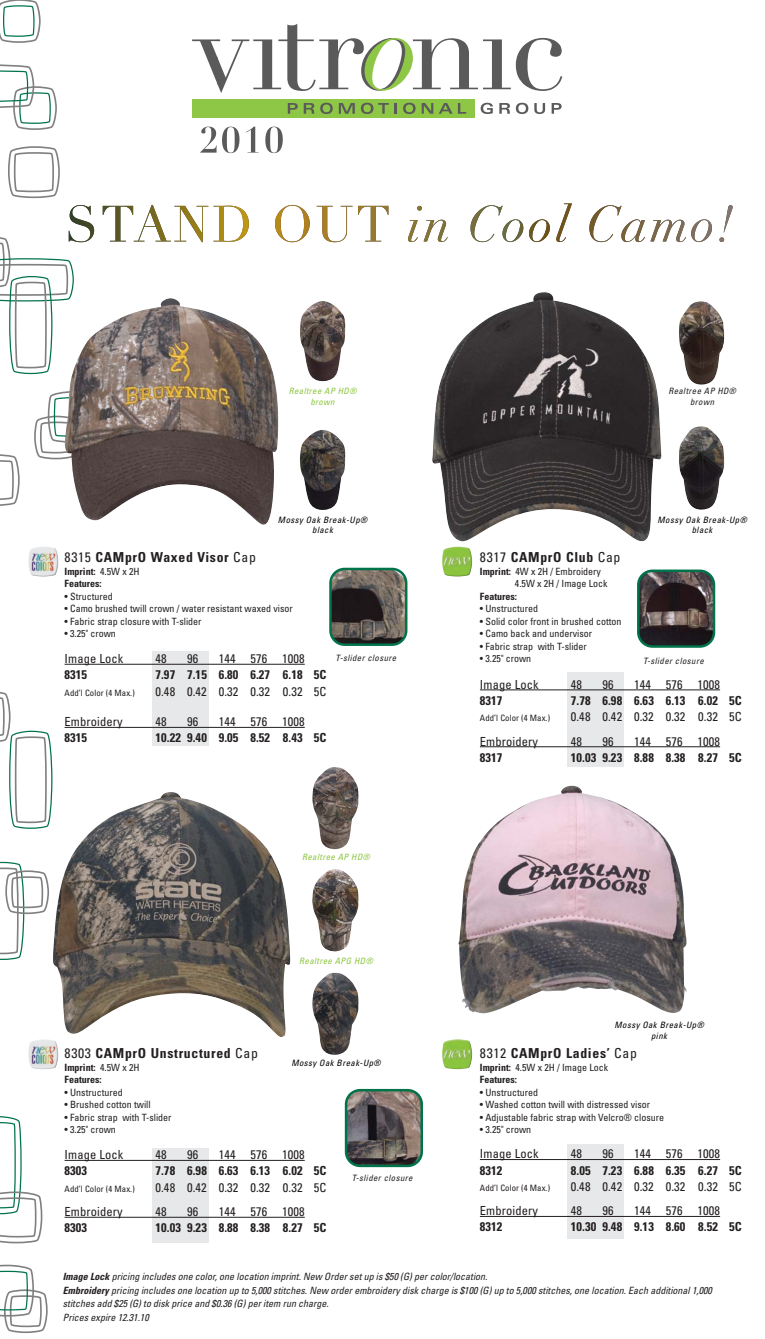
<style>
.page{position:relative;width:765px;height:1339px;background:#fff}
.page>*{position:absolute;margin:0;border:0;box-sizing:border-box;transform-origin:0 0}
.t1{font:700 condensed 13.75px "Univers";letter-spacing:.05em;color:#231f20}
.t2{font:condensed 12.5px "Univers";letter-spacing:.01em;color:#231f20}
.t3{font:700 condensed 12.5px "Univers";letter-spacing:.01em;color:#231f20}
.t4{font:condensed 10px/12.5px "Univers";color:#231f20}
.t5{font:italic condensed 10px/13.8px "Univers";color:#231f20}
.t6{font:700 condensed 10px/12.5px "Univers";color:#231f20}
.t7{font:italic condensed 8.75px/10.5px "Univers";letter-spacing:.05em;color:#000;text-align:center}
.t8{font:condensed 8.75px "Univers";letter-spacing:.01em;color:#231f20}
.t9{font:italic condensed 8.75px/10.5px "Univers";letter-spacing:.05em;color:#231f20;text-align:center}
.t10{font:italic condensed 8.75px/10.5px "Univers";letter-spacing:.05em;color:#8cc63f;text-align:center}
.s1{font-weight:400}
.s2{font-weight:700}
</style>
<div class="page">
<img style="left:53px;top:792px;width:237px;height:245px">
<div style="left:568px;top:672px;width:56px;height:95px;background:#e7e8e9"></div>
<div style="left:568px;top:1144px;width:56px;height:94px;background:#e7e8e9"></div>
<div style="left:152px;top:651px;width:57px;height:95px;background:#e7e8e9"></div>
<div style="left:152px;top:1148px;width:57px;height:94px;background:#e7e8e9"></div>
<svg style="left:0;top:1264px;width:48px;height:70px"></svg>
<svg style="left:34px;top:391px;width:30px;height:69px"></svg>
<svg style="left:0;top:861px;width:49px;height:99px"></svg>
<svg style="left:0;top:454px;width:20px;height:52px"></svg>
<svg style="left:0;top:692px;width:53px;height:137px"></svg>
<svg style="left:0;top:1116px;width:43px;height:128px"></svg>
<svg style="left:0;top:0;width:733px;height:375px"></svg>
<hr style="left:65px;top:664px;width:240px;height:1px;background:#231f20">
<hr style="left:65px;top:727px;width:240px;height:1px;background:#231f20">
<hr style="left:480px;top:689px;width:240px;height:1px;background:#231f20">
<hr style="left:480px;top:746px;width:240px;height:1px;background:#231f20">
<hr style="left:65px;top:1160px;width:240px;height:1px;background:#231f20">
<hr style="left:65px;top:1217px;width:240px;height:1px;background:#231f20">
<hr style="left:480px;top:1159px;width:240px;height:1px;background:#231f20">
<hr style="left:480px;top:1216px;width:240px;height:1px;background:#231f20">
<img style="left:64px;top:298px;width:216px;height:227px">
<img style="left:300px;top:301px;width:46px;height:80px">
<img style="left:300px;top:430px;width:46px;height:80px">
<img style="left:432px;top:292px;width:230px;height:250px">
<img style="left:679px;top:301px;width:45px;height:84px">
<img style="left:679px;top:426px;width:45px;height:84px">
<img style="left:640px;top:572px;width:72px;height:73px">
<div style="left:637px;top:569px;width:78px;height:79px;border:2px solid #00734a;border-radius:14px"></div>
<img style="left:332px;top:569px;width:74px;height:76px">
<div style="left:329px;top:568px;width:78px;height:78px;border:2px solid #00734a;border-radius:14px"></div>
<img style="left:312px;top:767px;width:46px;height:82px">
<img style="left:312px;top:869px;width:46px;height:82px">
<img style="left:312px;top:973px;width:46px;height:82px">
<img style="left:346px;top:1090px;width:76px;height:76px">
<div style="left:345px;top:1089px;width:78px;height:78px;border:2px solid #00734a;border-radius:14px"></div>
<img style="left:458px;top:786px;width:229px;height:228px">
<img style="left:442px;top:1039px;width:30px;height:30px">
<img style="left:442px;top:547px;width:30px;height:29px">
<img style="left:28px;top:547px;width:30px;height:29px">
<img style="left:28px;top:1039px;width:30px;height:30px">
<p class="t10" style="left:289px;top:386px;width:69px">Realtree AP HD® brown</p>
<p class="t7" style="left:278px;top:514px;width:91px">Mossy Oak Break-Up® black</p>
<h1 class="t1" style="left:65px;top:549px;width:193px"><span class="s1">8315</span> CAMprO Waxed Visor <span class="s1">Cap</span></h1>
<p class="t6" style="left:65px;top:565px;width:76px">Imprint: <span class="s1">4.5W x 2H<br></span>Features:</p>
<p class="t4" style="left:65px;top:589px;width:50px">• Structured</p>
<p class="t4" style="left:65px;top:602px;width:230px">• Camo brushed twill crown / water resistant waxed visor</p>
<p class="t4" style="left:65px;top:614px;width:138px">• Fabric strap closure with T-slider</p>
<p class="t4" style="left:65px;top:627px;width:53px">• 3.25" crown</p>
<p class="t2" style="left:65px;top:651px;width:60px">Image Lock</p>
<p class="t2" style="left:155px;top:651px;width:13px">48</p>
<p class="t2" style="left:187px;top:651px;width:13px">96</p>
<p class="t2" style="left:219px;top:651px;width:87px">144 576 1008</p>
<p class="t3" style="left:65px;top:667px;width:24px">8315</p>
<p class="t3" style="left:155px;top:667px;width:172px">7.97 7.15 6.80 6.27 6.18 5C</p>
<p class="t8" style="left:65px;top:687px;width:72px">Add’l Color (4 Max.)</p>
<p class="t2" style="left:155px;top:683px;width:172px">0.48 0.42 0.32 0.32 0.32 5C</p>
<p class="t2" style="left:65px;top:714px;width:60px">Embroidery</p>
<p class="t2" style="left:155px;top:714px;width:13px">48</p>
<p class="t2" style="left:187px;top:714px;width:13px">96</p>
<p class="t2" style="left:219px;top:714px;width:87px">144 576 1008</p>
<p class="t3" style="left:65px;top:730px;width:24px">8315</p>
<p class="t3" style="left:155px;top:730px;width:172px">10.22 9.40 9.05 8.52 8.43 5C</p>
<p class="t9" style="left:336px;top:652px;width:62px">T-slider closure</p>
<p class="t10" style="left:302px;top:852px;width:69px">Realtree AP HD®</p>
<p class="t10" style="left:299px;top:955px;width:75px">Realtree APG HD®</p>
<h1 class="t1" style="left:65px;top:1045px;width:195px"><span class="s1">8303</span> CAMprO Unstructured <span class="s1">Cap</span></h1>
<p class="t6" style="left:65px;top:1061px;width:76px">Imprint: <span class="s1">4.5W x 2H<br></span>Features:</p>
<p class="t4" style="left:65px;top:1086px;width:60px">• Unstructured</p>
<p class="t4" style="left:65px;top:1098px;width:88px">• Brushed cotton twill</p>
<p class="t4" style="left:65px;top:1111px;width:108px">• Fabric strap with T-slider</p>
<p class="t4" style="left:65px;top:1123px;width:53px">• 3.25" crown</p>
<p class="t2" style="left:65px;top:1147px;width:60px">Image Lock</p>
<p class="t2" style="left:155px;top:1147px;width:13px">48</p>
<p class="t2" style="left:187px;top:1147px;width:13px">96</p>
<p class="t2" style="left:219px;top:1147px;width:87px">144 576 1008</p>
<p class="t3" style="left:65px;top:1163px;width:24px">8303</p>
<p class="t3" style="left:155px;top:1163px;width:172px">7.78 6.98 6.63 6.13 6.02 5C</p>
<p class="t8" style="left:65px;top:1183px;width:72px">Add’l Color (4 Max.)</p>
<p class="t2" style="left:155px;top:1179px;width:172px">0.48 0.42 0.32 0.32 0.32 5C</p>
<p class="t2" style="left:65px;top:1203px;width:60px">Embroidery</p>
<p class="t2" style="left:155px;top:1203px;width:13px">48</p>
<p class="t2" style="left:187px;top:1203px;width:13px">96</p>
<p class="t2" style="left:219px;top:1203px;width:87px">144 576 1008</p>
<p class="t3" style="left:65px;top:1220px;width:24px">8303</p>
<p class="t3" style="left:155px;top:1220px;width:172px">10.03 9.23 8.88 8.38 8.27 5C</p>
<p class="t7" style="left:291px;top:1057px;width:91px">Mossy Oak Break-Up®</p>
<p class="t9" style="left:352px;top:1172px;width:62px">T-slider closure</p>
<p class="t9" style="left:668px;top:386px;width:69px">Realtree AP HD® brown</p>
<p class="t7" style="left:658px;top:514px;width:91px">Mossy Oak Break-Up® black</p>
<h1 class="t1" style="left:480px;top:549px;width:142px"><span class="s1">8317</span> CAMprO Club <span class="s1">Cap</span></h1>
<p class="t4" style="left:515px;top:564px;width:94px;text-indent:-35px"><span class="s2">Imprint:</span> 4W x 2H / Embroidery<br>4.5W x 2H / Image Lock</p>
<p class="t6" style="left:480px;top:590px;width:39px">Features:</p>
<p class="t4" style="left:480px;top:602px;width:60px">• Unstructured</p>
<p class="t4" style="left:480px;top:614px;width:143px">• Solid color front in brushed cotton</p>
<p class="t4" style="left:480px;top:627px;width:114px">• Camo back and undervisor</p>
<p class="t4" style="left:480px;top:639px;width:108px">• Fabric strap with T-slider</p>
<p class="t4" style="left:480px;top:652px;width:53px">• 3.25" crown</p>
<p class="t2" style="left:480px;top:676px;width:60px">Image Lock</p>
<p class="t2" style="left:571px;top:676px;width:13px">48</p>
<p class="t2" style="left:602px;top:676px;width:13px">96</p>
<p class="t2" style="left:634px;top:676px;width:87px">144 576 1008</p>
<p class="t3" style="left:480px;top:693px;width:24px">8317</p>
<p class="t3" style="left:571px;top:693px;width:172px">7.78 6.98 6.63 6.13 6.02 5C</p>
<p class="t8" style="left:480px;top:712px;width:72px">Add’l Color (4 Max.)</p>
<p class="t2" style="left:571px;top:709px;width:172px">0.48 0.42 0.32 0.32 0.32 5C</p>
<p class="t2" style="left:480px;top:733px;width:60px">Embroidery</p>
<p class="t2" style="left:571px;top:733px;width:13px">48</p>
<p class="t2" style="left:602px;top:733px;width:13px">96</p>
<p class="t2" style="left:634px;top:733px;width:87px">144 576 1008</p>
<p class="t3" style="left:480px;top:750px;width:24px">8317</p>
<p class="t3" style="left:571px;top:750px;width:172px">10.03 9.23 8.88 8.38 8.27 5C</p>
<p class="t9" style="left:643px;top:655px;width:62px">T-slider closure</p>
<p class="t7" style="left:615px;top:1020px;width:91px">Mossy Oak Break-Up® pink</p>
<h1 class="t1" style="left:480px;top:1045px;width:159px"><span class="s1">8312</span> CAMprO Ladies’ <span class="s1">Cap</span></h1>
<p class="t6" style="left:480px;top:1061px;width:130px">Imprint: <span class="s1">4.5W x 2H / Image Lock<br></span>Features:</p>
<p class="t4" style="left:480px;top:1086px;width:60px">• Unstructured</p>
<p class="t4" style="left:480px;top:1098px;width:172px">• Washed cotton twill with distressed visor</p>
<p class="t4" style="left:480px;top:1111px;width:186px">• Adjustable fabric strap with Velcro® closure</p>
<p class="t4" style="left:480px;top:1123px;width:53px">• 3.25" crown</p>
<p class="t2" style="left:480px;top:1146px;width:60px">Image Lock</p>
<p class="t2" style="left:571px;top:1146px;width:13px">48</p>
<p class="t2" style="left:602px;top:1146px;width:13px">96</p>
<p class="t2" style="left:634px;top:1146px;width:87px">144 576 1008</p>
<p class="t3" style="left:480px;top:1162px;width:24px">8312</p>
<p class="t3" style="left:571px;top:1162px;width:172px">8.05 7.23 6.88 6.35 6.27 5C</p>
<p class="t8" style="left:480px;top:1182px;width:72px">Add’l Color (4 Max.)</p>
<p class="t2" style="left:571px;top:1178px;width:172px">0.48 0.42 0.32 0.32 0.32 5C</p>
<p class="t2" style="left:480px;top:1203px;width:60px">Embroidery</p>
<p class="t2" style="left:571px;top:1203px;width:13px">48</p>
<p class="t2" style="left:602px;top:1203px;width:13px">96</p>
<p class="t2" style="left:634px;top:1203px;width:87px">144 576 1008</p>
<p class="t3" style="left:480px;top:1219px;width:24px">8312</p>
<p class="t3" style="left:571px;top:1219px;width:172px">10.30 9.48 9.13 8.60 8.52 5C</p>
<p class="t5" style="left:63px;top:1269px;width:651px"><span class="s2">Image Lock</span> pricing includes one color, one location imprint. New Order set up is $50 (G) per color/location.<br><span class="s2">Embroidery</span> pricing includes one location up to 5,000 stitches. New order embroidery disk charge is $100 (G) up to 5,000 stitches, one location. Each additional 1,000 stitches add $25 (G) to disk price and $0.36 (G) per item run charge.<br>Prices expire 12.31.10</p>
</div>
